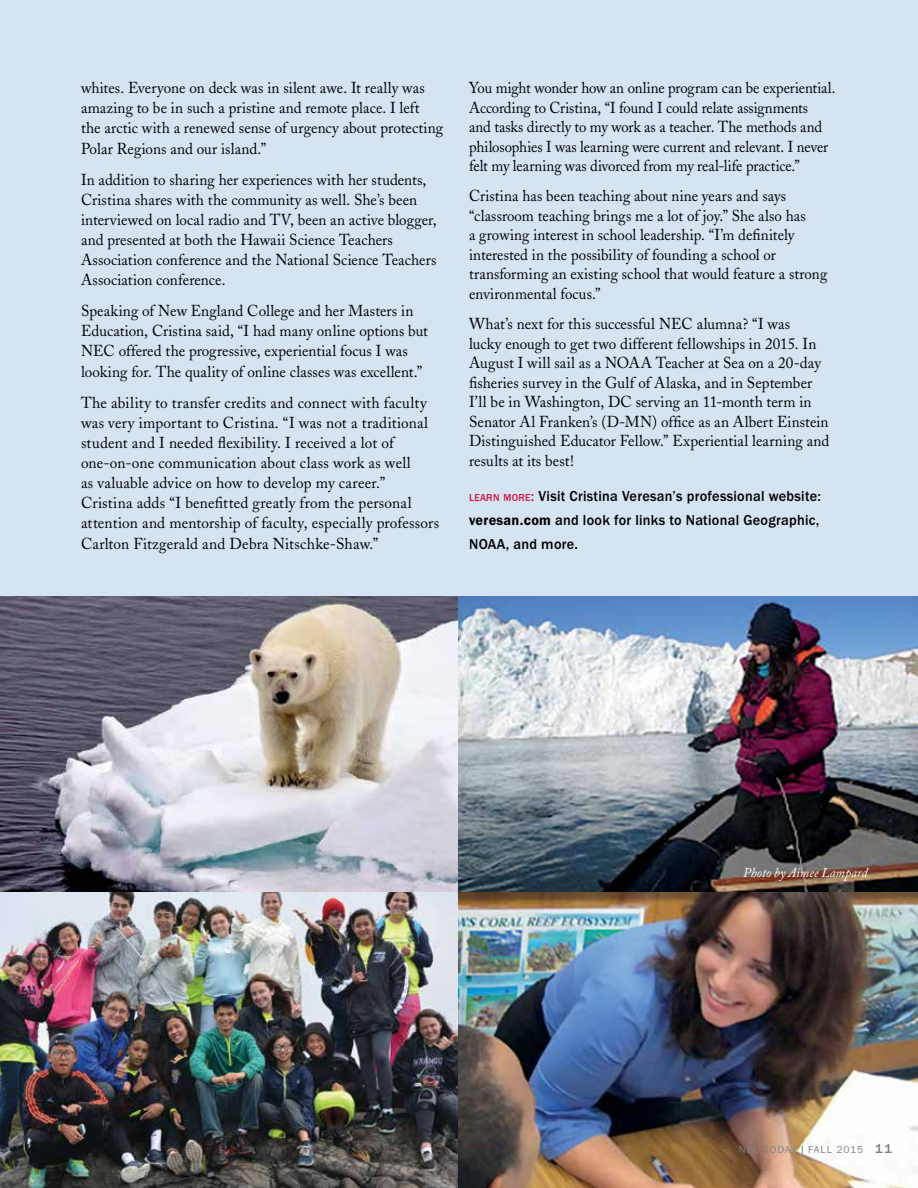
<style>
.page{position:relative;width:918px;height:1188px;background:#d5e3f3}
.page>*{position:absolute;margin:0;border:0;box-sizing:border-box;transform-origin:0 0}
.t1{font:15.75px/20.1px "Adobe Caslon";letter-spacing:.005em;color:#000;scale:.96 1}
.t2{font:15.75px/20.1px "Adobe Caslon";letter-spacing:.005em;color:#000}
.t3{font:15.75px/19.5px "Adobe Caslon";letter-spacing:.005em;color:#000;scale:.95 1}
.t4{font:15.75px/19.5px "Adobe Caslon";letter-spacing:.005em;color:#000;scale:.94 1}
.t5{font:500 15px/24px "Franklin Gothic Itc T";letter-spacing:.02em;color:#000;text-align:justify;scale:.95 1}
.t6{font:italic 13.5px "Adobe Caslon Pro";letter-spacing:.005em;color:#fff;scale:.95 1}
.t7{font:10.5px "Franklin Gothic Itc T";letter-spacing:.08em;color:#808285}
.s1{font-size:10.5px;color:#d3133e}
.s2{color:#d3133e}
.s3{font-weight:600}
.s4{font-weight:500;font-size:13.5px}
</style>
<div class="page">
<img style="left:0;top:596px;width:918px;height:592px">
<p class="t1" style="left:81px;top:78px;width:379px">whites. Everyone on deck was in silent awe. It really was amazing to be in such a pristine and remote place. I left the arctic with a renewed sense of urgency about protecting Polar Regions and our island.”</p>
<p class="t1" style="left:81px;top:169px;width:372px">In addition to sharing her experiences with her students, Cristina shares with the community as well. She’s been interviewed on local radio and TV, been an active blogger, and presented at both the Hawaii Science Teachers Association conference and the National Science Teachers Association conference.</p>
<p class="t1" style="left:81px;top:301px;width:363px">Speaking of New England College and her Masters in Education, Cristina said, “I had many online options but NEC offered the progressive, experiential focus I was looking for. The quality of online classes was excellent.”</p>
<p class="t2" style="left:81px;top:392px;width:360px">The ability to transfer credits and connect with faculty was very important to Cristina. “I was not a traditional student and I needed flexibility. I received a lot of one-on-one communication about class work as well<br>as valuable advice on how to develop my career.” Cristina adds “I benefitted greatly from the personal attention and mentorship of faculty, especially professors Carlton Fitzgerald and Debra Nitschke-Shaw.”</p>
<p class="t4" style="left:469px;top:78px;width:391px">You might wonder how an online program can be experiential.<br>According to Cristina, “I found I could relate assignments<br>and tasks directly to my work as a teacher. The methods and philosophies I was learning were current and relevant. I never felt my learning was divorced from my real-life practice.”</p>
<p class="t3" style="left:469px;top:187px;width:379px">Cristina has been teaching about nine years and says “classroom teaching brings me a lot of joy.” She also has<br>a growing interest in school leadership. “I’m definitely interested in the possibility of founding a school or transforming an existing school that would feature a strong environmental focus.”</p>
<p class="t1" style="left:469px;top:314px;width:377px;line-height:19.5px">What’s next for this successful NEC alumna? “I was<br>lucky enough to get two different fellowships in 2015. In August I will sail as a NOAA Teacher at Sea on a 20-day fisheries survey in the Gulf of Alaska, and in September I’ll be in Washington, DC serving an 11-month term in Senator Al Franken’s (D-MN) office as an Albert Einstein Distinguished Educator Fellow.” Experiential learning and results at its best!</p>
<p class="t5" style="left:469px;top:483px;width:372px"><span class="s1">LEARN MORE</span><span class="s2">:</span> Visit Cristina Veresan’s professional website: <span class="s3">veresan.com</span> and look for links to National Geographic, NOAA, and more.</p>
<p class="t6" style="left:743px;top:864px;width:132px">Photo by Aimee Lampard</p>
<p class="t7" style="left:739px;top:1143px;width:155px">NEC TODAY FALL 2015 <span class="s4">11</span></p>
</div>
